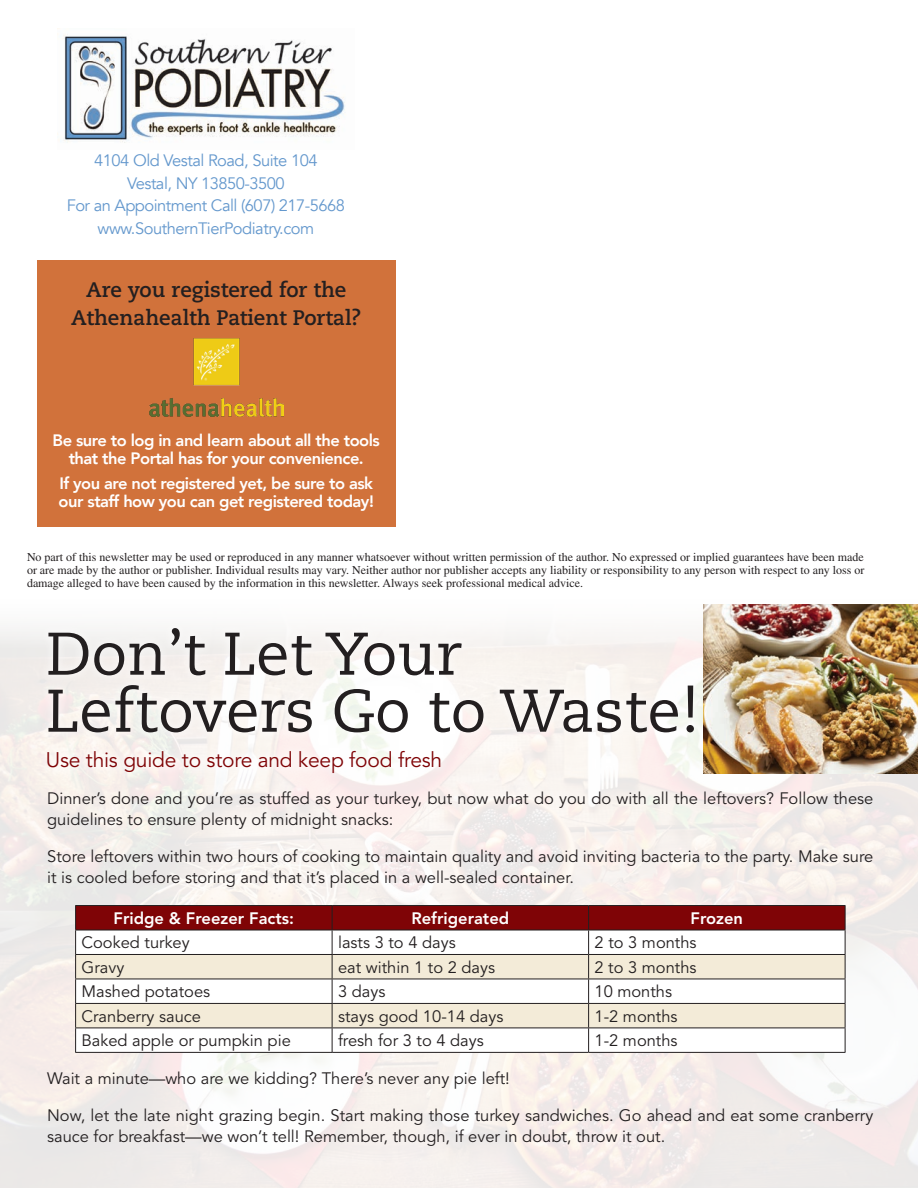
<style>
.page{position:relative;width:918px;height:1188px;background:#fff}
.page>*{position:absolute;margin:0;border:0;box-sizing:border-box;transform-origin:0 0}
.t1{font:60px/57px "Caecilia LT Std";color:#231f20}
.t2{font:700 21px/28.5px "Caecilia LT Std";color:#231f20;text-align:center}
.t3{font:21px "Avenir LT Std";letter-spacing:-.01em;color:#7f0406}
.t4{font:16.5px/21px "Avenir LT Std";color:#231f20}
.t5{font:800 16.5px/18px "Avenir";letter-spacing:-.03em;color:#fff;text-align:center}
.t6{font:16.5px/22.5px "Avenir";letter-spacing:-.03em;color:#6498cd;text-align:center}
.t7{font:800 16.5px "Avenir LT Std";color:#fff}
.t8{font:12px/12.8px "Times LT Std";color:#231f20;text-align:justify}
</style>
<div class="page">
<img style="left:0;top:604px;width:918px;height:584px">
<hr style="left:75px;top:905px;width:257px;height:1px;background:#231f20">
<hr style="left:332px;top:905px;width:257px;height:1px;background:#231f20">
<hr style="left:589px;top:905px;width:256px;height:1px;background:#231f20">
<svg style="left:75px;top:906px;width:771px;height:146px"></svg>
<hr style="left:75px;top:1052px;width:257px;height:1px;background:#231f20">
<hr style="left:332px;top:1052px;width:257px;height:1px;background:#231f20">
<hr style="left:589px;top:1052px;width:256px;height:1px;background:#231f20">
<div style="left:38px;top:619px;width:665px;height:163px;background:#fff;opacity:.55"></div>
<img style="left:703px;top:605px;width:215px;height:168px">
<img style="left:57px;top:28px;width:288px;height:115px">
<div style="left:37px;top:261px;width:358px;height:266px;background:#d1723b"></div>
<img style="left:149px;top:339px;width:134px;height:77px">
<p class="t6" style="left:67px;top:150px;width:280px">4104 Old Vestal Road, Suite 104<br>Vestal, NY 13850-3500<br>For an Appointment Call (607) 217-5668 www.SouthernTierPodiatry.com</p>
<p class="t2" style="left:71px;top:276px;width:292px">Are you registered for the<br>Athenahealth Patient Portal?</p>
<p class="t5" style="left:53px;top:432px;width:329px">Be sure to log in and learn about all the tools that the Portal has for your convenience.</p>
<p class="t5" style="left:59px;top:474px;width:317px;text-align:left">If you are not registered yet, be sure to ask our staff how you can get registered today!</p>
<p class="t8" style="left:27px;top:551px;width:839px">No part of this newsletter may be used or reproduced in any manner whatsoever without written permission of the author. No expressed or implied guarantees have been made or are made by the author or publisher. Individual results may vary. Neither author nor publisher accepts any liability or responsibility to any person with respect to any loss or damage alleged to have been caused by the information in this newsletter. Always seek professional medical advice.</p>
<h1 class="t1" style="left:46px;top:627px;width:655px">Don’t Let Your<br>Leftovers Go to Waste!</h1>
<p class="t3" style="left:46px;top:748px;width:398px">Use this guide to store and keep food fresh</p>
<p class="t4" style="left:47px;top:788px;width:828px">Dinner’s done and you’re as stuffed as your turkey, but now what do you do with all the leftovers? Follow these guidelines to ensure plenty of midnight snacks:</p>
<p class="t4" style="left:47px;top:846px;width:828px">Store leftovers within two hours of cooking to maintain quality and avoid inviting bacteria to the party. Make sure it is cooled before storing and that it’s placed in a well-sealed container.</p>
<p class="t7" style="left:114px;top:909px;width:182px">Fridge &amp; Freezer Facts:</p>
<p class="t7" style="left:411px;top:909px;width:99px">Refrigerated</p>
<p class="t7" style="left:691px;top:909px;width:54px">Frozen</p>
<p class="t4" style="left:82px;top:933px;width:110px">Cooked turkey</p>
<p class="t4" style="left:338px;top:933px;width:119px">lasts 3 to 4 days</p>
<p class="t4" style="left:595px;top:933px;width:104px">2 to 3 months</p>
<p class="t4" style="left:82px;top:957px;width:44px">Gravy</p>
<p class="t4" style="left:338px;top:957px;width:159px">eat within 1 to 2 days</p>
<p class="t4" style="left:595px;top:957px;width:104px">2 to 3 months</p>
<p class="t4" style="left:82px;top:982px;width:130px">Mashed potatoes</p>
<p class="t4" style="left:338px;top:982px;width:49px">3 days</p>
<p class="t4" style="left:595px;top:982px;width:79px">10 months</p>
<p class="t4" style="left:82px;top:1006px;width:121px">Cranberry sauce</p>
<p class="t4" style="left:338px;top:1006px;width:167px">stays good 10-14 days</p>
<p class="t4" style="left:595px;top:1006px;width:85px">1-2 months</p>
<p class="t4" style="left:82px;top:1031px;width:211px">Baked apple or pumpkin pie</p>
<p class="t4" style="left:338px;top:1031px;width:147px">fresh for 3 to 4 days</p>
<p class="t4" style="left:595px;top:1031px;width:85px">1-2 months</p>
<p class="t4" style="left:47px;top:1068px;width:464px">Wait a minute—who are we kidding? There’s never any pie left!</p>
<p class="t4" style="left:47px;top:1105px;width:828px">Now, let the late night grazing begin. Start making those turkey sandwiches. Go ahead and eat some cranberry sauce for breakfast—we won’t tell! Remember, though, if ever in doubt, throw it out.</p>
</div>
